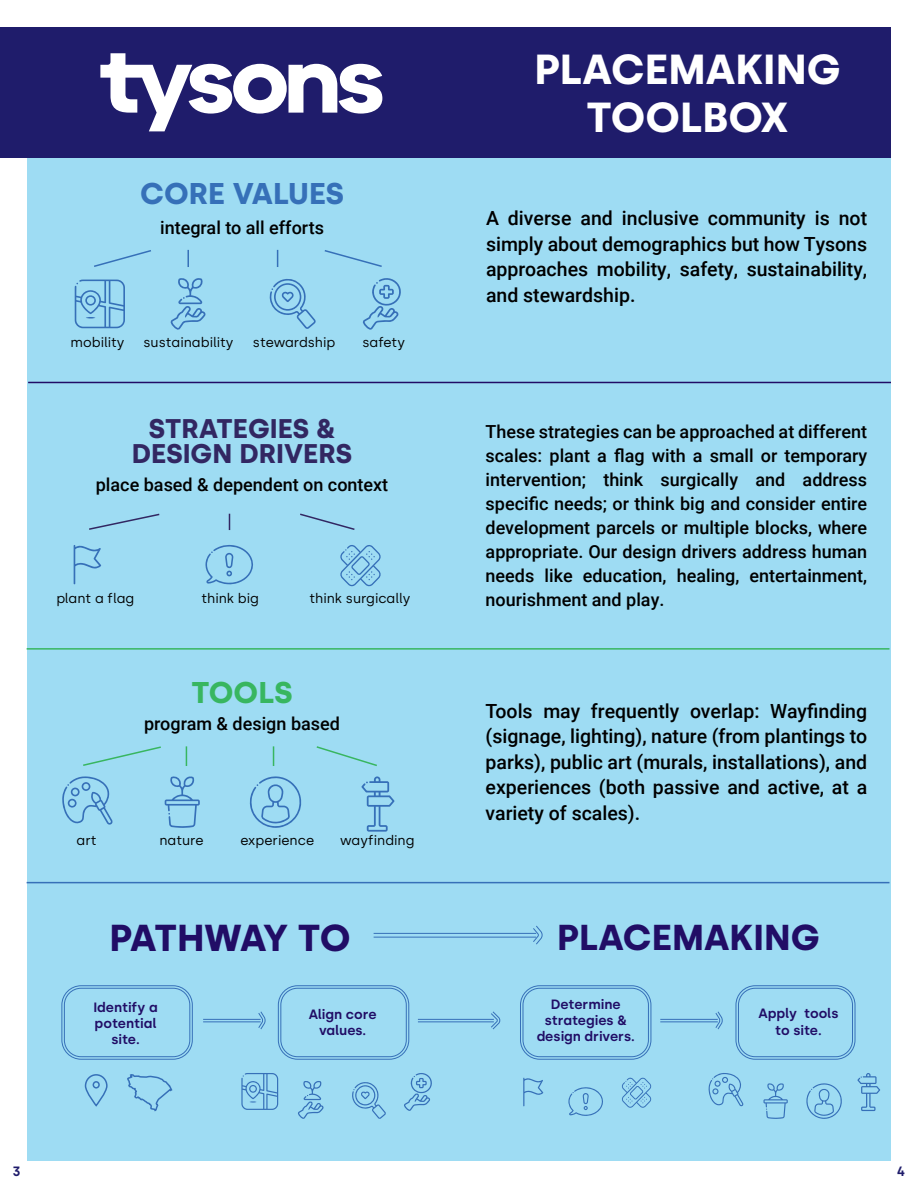
<style>
.page{position:relative;width:918px;height:1188px;background:#fff}
.page>*{position:absolute;margin:0;border:0;box-sizing:border-box;transform-origin:0 0}
.t1{font:700 42px/48px "Silka";color:#fff;text-align:center}
.t2{font:700 37.5px "Silka";letter-spacing:-.05em;color:#210d66}
.t3{font:700 36px "Silka";color:#210d66}
.t4{font:700 30px "Silka";color:#3670b8}
.t5{font:700 30px "Silka";color:#38b660}
.t6{font:700 27px/25.5px "Silka";color:#322762;text-align:center}
.t7{font:500 19.5px/25.5px "Roboto";color:#000;text-align:justify}
.t8{font:500 18px/24px "Roboto";color:#000;text-align:justify}
.t9{font:13.5px "Silka";color:#000}
.t10{font:600 13.5px/16.2px "Silka";color:#210d66;text-align:center}
.t11{font:600 13.5px "Silka";color:#1f1c6b}
</style>
<div class="page">
<div style="left:27px;top:27px;width:864px;height:1134px;background:#9edcf3"></div>
<div style="left:0;top:27px;width:891px;height:131px;background:#1f1c6b"></div>
<div style="left:520px;top:985px;width:131px;height:74px;border:1px solid #3670b8;border-radius:19px"></div>
<div style="left:523px;top:988px;width:126px;height:69px;border:1px solid #3670b8;border-radius:17px"></div>
<div style="left:736px;top:985px;width:119px;height:74px;border:1px solid #3670b8;border-radius:19px"></div>
<div style="left:738px;top:988px;width:115px;height:69px;border:1px solid #3670b8;border-radius:17px"></div>
<div style="left:278px;top:985px;width:131px;height:74px;border:1px solid #3670b8;border-radius:19px"></div>
<div style="left:281px;top:988px;width:126px;height:69px;border:1px solid #3670b8;border-radius:17px"></div>
<div style="left:62px;top:985px;width:131px;height:74px;border:1px solid #3670b8;border-radius:19px"></div>
<div style="left:64px;top:988px;width:126px;height:69px;border:1px solid #3670b8;border-radius:17px"></div>
<svg style="left:62px;top:776px;width:51px;height:49px"></svg>
<svg style="left:709px;top:1073px;width:34px;height:34px"></svg>
<svg style="left:165px;top:776px;width:35px;height:52px"></svg>
<svg style="left:763px;top:1083px;width:25px;height:36px"></svg>
<svg style="left:249px;top:776px;width:53px;height:52px"></svg>
<svg style="left:806px;top:1083px;width:36px;height:36px"></svg>
<svg style="left:361px;top:776px;width:34px;height:56px"></svg>
<svg style="left:857px;top:1073px;width:23px;height:38px"></svg>
<svg style="left:74px;top:545px;width:27px;height:39px"></svg>
<svg style="left:523px;top:1078px;width:20px;height:28px"></svg>
<svg style="left:205px;top:545px;width:48px;height:40px"></svg>
<svg style="left:568px;top:1087px;width:35px;height:29px"></svg>
<svg style="left:340px;top:545px;width:41px;height:42px"></svg>
<svg style="left:622px;top:1077px;width:30px;height:31px"></svg>
<svg style="left:75px;top:280px;width:50px;height:48px"></svg>
<svg style="left:241px;top:1073px;width:37px;height:37px"></svg>
<svg style="left:170px;top:278px;width:36px;height:52px"></svg>
<svg style="left:298px;top:1081px;width:26px;height:38px"></svg>
<svg style="left:270px;top:279px;width:46px;height:50px"></svg>
<svg style="left:352px;top:1082px;width:34px;height:37px"></svg>
<svg style="left:363px;top:278px;width:38px;height:52px"></svg>
<svg style="left:404px;top:1073px;width:28px;height:38px"></svg>
<hr style="left:28px;top:382px;width:863px;height:1px;background:#210d66">
<hr style="left:27px;top:882px;width:862px;height:1px;background:#3670b8">
<hr style="left:27px;top:648px;width:862px;height:2px;background:#38b660">
<svg style="left:83px;top:746px;width:78px;height:20px"></svg>
<svg style="left:186px;top:746px;width:1px;height:20px"></svg>
<svg style="left:273px;top:746px;width:1px;height:20px"></svg>
<svg style="left:316px;top:746px;width:61px;height:20px"></svg>
<svg style="left:89px;top:513px;width:71px;height:17px"></svg>
<svg style="left:229px;top:514px;width:1px;height:16px"></svg>
<svg style="left:300px;top:513px;width:55px;height:17px"></svg>
<svg style="left:187px;top:250px;width:2px;height:17px"></svg>
<svg style="left:94px;top:250px;width:57px;height:17px"></svg>
<svg style="left:324px;top:250px;width:58px;height:17px"></svg>
<svg style="left:277px;top:250px;width:1px;height:17px"></svg>
<hr style="left:660px;top:1019px;width:58px;height:1px;background:#3670b8">
<hr style="left:660px;top:1022px;width:58px;height:1px;background:#3670b8">
<svg style="left:715px;top:1011px;width:8px;height:19px"></svg>
<hr style="left:203px;top:1019px;width:58px;height:1px;background:#3670b8">
<hr style="left:203px;top:1022px;width:58px;height:1px;background:#3670b8">
<svg style="left:258px;top:1011px;width:8px;height:19px"></svg>
<hr style="left:418px;top:1019px;width:76px;height:1px;background:#3670b8">
<hr style="left:418px;top:1022px;width:76px;height:1px;background:#3670b8">
<svg style="left:490px;top:1011px;width:11px;height:19px"></svg>
<hr style="left:374px;top:933px;width:162px;height:1px;background:#3670b8">
<hr style="left:374px;top:937px;width:162px;height:1px;background:#3670b8">
<svg style="left:532px;top:925px;width:11px;height:20px"></svg>
<svg style="left:84px;top:1074px;width:24px;height:32px"></svg>
<svg style="left:127px;top:1074px;width:46px;height:38px"></svg>
<svg style="left:100px;top:53px;width:282px;height:78px"></svg>
<h3 class="t4" style="left:140px;top:175px;width:206px">CORE VALUES</h3>
<p class="t8" style="left:160px;top:215px;width:165px">integral to all efforts</p>
<p class="t9" style="left:71px;top:335px;width:56px">mobility</p>
<p class="t9" style="left:143px;top:335px;width:91px">sustainability</p>
<p class="t9" style="left:253px;top:335px;width:84px">stewardship</p>
<p class="t9" style="left:362px;top:335px;width:44px">safety</p>
<h3 class="t6" style="left:132px;top:416px;width:222px">STRATEGIES &amp;<br>DESIGN DRIVERS</h3>
<p class="t8" style="left:96px;top:472px;width:294px">place based &amp; dependent on context</p>
<p class="t9" style="left:56px;top:590px;width:79px">plant a flag</p>
<p class="t9" style="left:201px;top:590px;width:59px">think big</p>
<p class="t9" style="left:309px;top:590px;width:102px">think surgically</p>
<h3 class="t5" style="left:191px;top:674px;width:103px">TOOLS</h3>
<p class="t9" style="left:77px;top:832px;width:21px">art</p>
<p class="t8" style="left:144px;top:711px;width:197px">program &amp; design based</p>
<p class="t9" style="left:159px;top:832px;width:46px">nature</p>
<p class="t9" style="left:240px;top:832px;width:75px">experience</p>
<p class="t9" style="left:340px;top:832px;width:76px">wayfinding</p>
<h1 class="t1" style="left:534px;top:46px;width:308px">PLACEMAKING<br>TOOLBOX</h1>
<p class="t7" style="left:486px;top:205px;width:383px">A diverse and inclusive community is not simply about demographics but how Tysons approaches mobility, safety, sustainability, and stewardship.</p>
<p class="t8" style="left:486px;top:419px;width:383px">These strategies can be approached at different scales: plant a flag with a small or temporary intervention; think surgically and address specific needs; or think big and consider entire development parcels or multiple blocks, where appropriate. Our design drivers address human needs like education, healing, entertainment, nourishment and play.</p>
<p class="t7" style="left:486px;top:697px;width:383px">Tools may frequently overlap: Wayfinding (signage, lighting), nature (from plantings to parks), public art (murals, installations), and experiences (both passive and active, at a variety of scales).</p>
<h2 class="t2" style="left:109px;top:915px;width:243px">PATHWAY TO</h2>
<h3 class="t3" style="left:557px;top:915px;width:264px">PLACEMAKING</h3>
<p class="t10" style="left:93px;top:999px;width:66px">Identify a potential site.</p>
<p class="t10" style="left:309px;top:1006px;width:69px">Align core values.</p>
<p class="t10" style="left:537px;top:996px;width:100px">Determine strategies &amp; design drivers.</p>
<p class="t10" style="left:758px;top:1006px;width:82px">Apply tools to site.</p>
<p class="t11" style="left:12px;top:1164px;width:10px">3</p>
<p class="t11" style="left:897px;top:1164px;width:10px">4</p>
</div>
